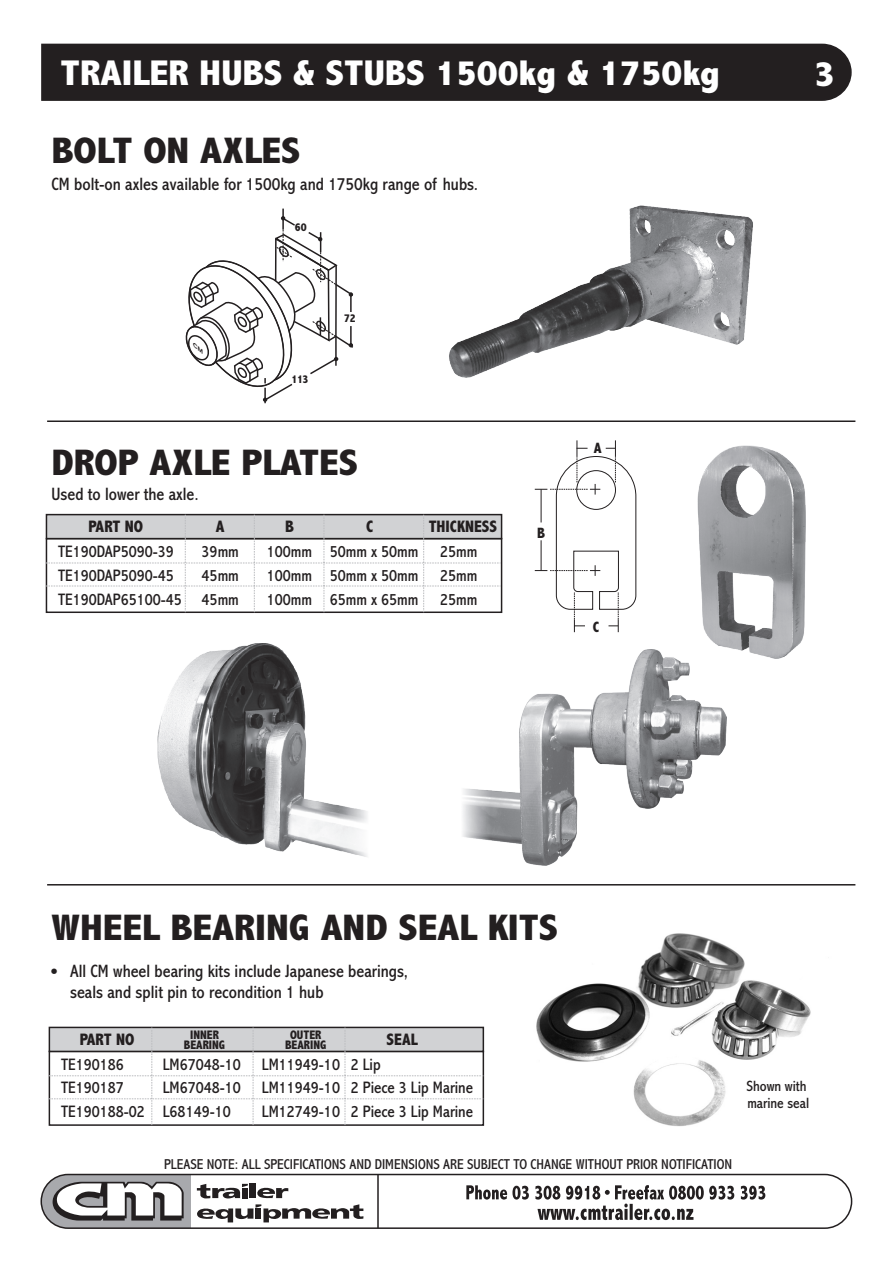
<style>
.page{position:relative;width:895px;height:1264px;background:#fff}
.page>*{position:absolute;margin:0;border:0;box-sizing:border-box;transform-origin:0 0}
.t1{font:800 condensed 37.2px "Abadi";color:#231f20;scale:1.13 1}
.t2{font:800 condensed 36px "Abadi";color:#fff;scale:1.13 1}
.t3{font:condensed 18px/20.7px "Abadi";color:#231f20}
.t4{font:condensed 16.65px/23.7px "Abadi";color:#231f20}
.t5{font:800 condensed 16.65px "Abadi";color:#231f20}
.t6{font:condensed 15px/17.2px "Abadi";color:#231f20}
.t7{font:800 condensed 15px "Abadi";color:#231f20}
.t8{font:condensed 14.4px "Abadi";color:#231f20}
.t9{font:800 condensed 12.45px/10.5px "Abadi";color:#231f20;text-align:center}
.t10{font:800 condensed 11.55px "Abadi";letter-spacing:-.035em;color:#231f20}
</style>
<div class="page">
<div style="left:41px;top:43px;width:811px;height:58px;background:#231f20"></div>
<img style="left:697px;top:445px;width:108px;height:213px">
<svg style="left:534px;top:440px;width:102px;height:192px"></svg>
<img style="left:161px;top:775px;width:206px;height:82px">
<img style="left:463px;top:649px;width:264px;height:215px">
<hr style="left:282px;top:208px;width:2px;height:21px;background:#231f20">
<img style="left:501px;top:205px;width:252px;height:160px">
<svg style="left:42px;top:1176px;width:149px;height:51px;background:#a7a8ac"></svg>
<svg style="left:196px;top:1183px;width:167px;height:39px"></svg>
<svg style="left:53px;top:1181px;width:131px;height:39px"></svg>
<svg style="left:466px;top:1185px;width:299px;height:34px"></svg>
<hr style="left:377px;top:1174px;width:2px;height:53px;background:#231f20">
<div style="left:40px;top:1173px;width:812px;height:55px;border:2px solid #231f20;border-radius:27px"></div>
<hr style="left:47px;top:883px;width:808px;height:2px;background:#231f20">
<hr style="left:47px;top:420px;width:808px;height:2px;background:#231f20">
<img style="left:536px;top:933px;width:275px;height:193px">
<div style="left:49px;top:1026px;width:435px;height:25px;background:#b8b6b7"></div>
<svg style="left:49px;top:1027px;width:434px;height:97px"></svg>
<svg style="left:46px;top:216px;width:455px;height:559px"></svg>
<h2 class="t2" style="left:61px;top:60px;width:585px">TRAILER HUBS &amp; STUBS 1500kg &amp; 1750kg</h2>
<h2 class="t2" style="left:814px;top:61px;width:20px">3</h2>
<h1 class="t1" style="left:52px;top:137px;width:222px">BOLT ON AXLES</h1>
<p class="t3" style="left:52px;top:176px;width:428px">CM bolt-on axles available for 1500kg and 1750kg range of hubs.</p>
<p class="t10" style="left:295px;top:223px;width:13px">60</p>
<p class="t10" style="left:291px;top:375px;width:18px">113</p>
<p class="t10" style="left:344px;top:314px;width:13px">72</p>
<h1 class="t1" style="left:52px;top:449px;width:273px">DROP AXLE PLATES</h1>
<p class="t3" style="left:52px;top:485px;width:149px">Used to lower the axle.</p>
<p class="t5" style="left:88px;top:521px;width:56px">PART NO</p>
<p class="t5" style="left:216px;top:521px;width:10px">A</p>
<p class="t5" style="left:285px;top:521px;width:10px">B</p>
<p class="t4" style="left:58px;top:541px;width:117px">TE190DAP5090-39</p>
<p class="t4" style="left:267px;top:541px;width:153px">100mm 50mm x 50mm</p>
<p class="t5" style="left:366px;top:521px;width:9px">C</p>
<p class="t4" style="left:330px;top:565px;width:90px">50mm x 50mm</p>
<p class="t4" style="left:202px;top:541px;width:39px">39mm</p>
<p class="t4" style="left:58px;top:565px;width:117px">TE190DAP5090-45</p>
<p class="t4" style="left:202px;top:565px;width:39px">45mm</p>
<p class="t4" style="left:267px;top:565px;width:47px">100mm</p>
<p class="t5" style="left:428px;top:521px;width:70px">THICKNESS</p>
<p class="t4" style="left:440px;top:541px;width:39px">25mm<br>25mm</p>
<p class="t4" style="left:58px;top:589px;width:182px">TE190DAP65100-45 45mm</p>
<p class="t4" style="left:267px;top:588px;width:153px">100mm 65mm x 65mm</p>
<p class="t4" style="left:440px;top:588px;width:39px">25mm</p>
<p class="t7" style="left:537px;top:527px;width:9px">B</p>
<p class="t7" style="left:593px;top:442px;width:9px">A</p>
<p class="t7" style="left:593px;top:622px;width:8px">C</p>
<h1 class="t1" style="left:52px;top:914px;width:450px">WHEEL BEARING AND SEAL KITS</h1>
<p class="t3" style="left:70px;top:962px;width:339px">All CM wheel bearing kits include Japanese bearings, seals and split pin to recondition 1 hub</p>
<p class="t5" style="left:80px;top:1033px;width:56px">PART NO</p>
<p class="t9" style="left:184px;top:1030px;width:43px">INNER<br>BEARING</p>
<p class="t4" style="left:61px;top:1053px;width:64px">TE190186</p>
<p class="t4" style="left:163px;top:1053px;width:80px">LM67048-10</p>
<p class="t9" style="left:285px;top:1030px;width:43px">OUTER<br>BEARING</p>
<p class="t4" style="left:262px;top:1053px;width:120px">LM11949-10 2 Lip</p>
<p class="t5" style="left:386px;top:1033px;width:33px">SEAL</p>
<p class="t4" style="left:61px;top:1077px;width:64px">TE190187</p>
<p class="t4" style="left:163px;top:1077px;width:80px">LM67048-10</p>
<p class="t4" style="left:262px;top:1077px;width:213px">LM11949-10 2 Piece 3 Lip Marine</p>
<p class="t4" style="left:61px;top:1101px;width:171px">TE190188-02 L68149-10</p>
<p class="t4" style="left:262px;top:1101px;width:213px">LM12749-10 2 Piece 3 Lip Marine</p>
<p class="t8" style="left:164px;top:1158px;width:569px">PLEASE NOTE: ALL SPECIFICATIONS AND DIMENSIONS ARE SUBJECT TO CHANGE WITHOUT PRIOR NOTIFICATION</p>
<p class="t6" style="left:746px;top:1078px;width:64px">Shown with marine seal</p>
</div>
